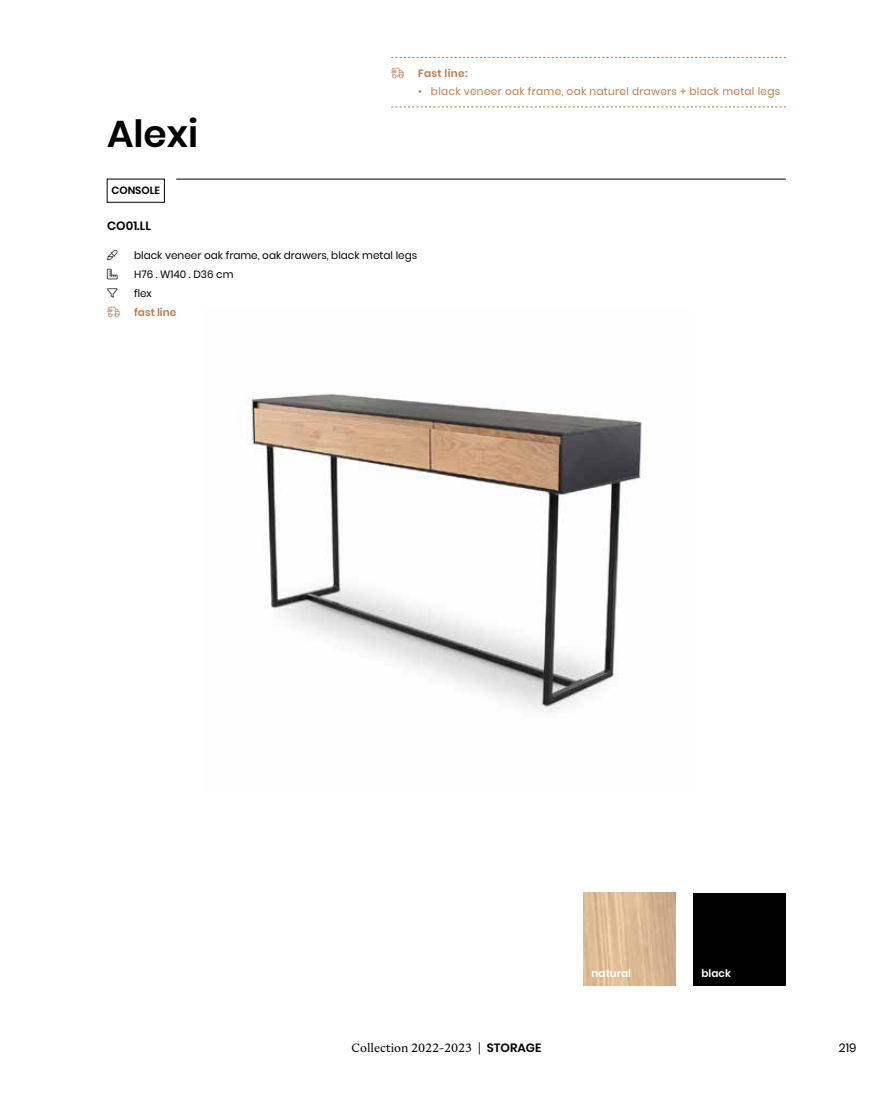
<style>
.page{position:relative;width:893px;height:1093px;background:#fff}
.page>*{position:absolute;margin:0;border:0;box-sizing:border-box;transform-origin:0 0}
.t1{font:600 37.5px "Poppins";color:#000}
.t2{font:12px "Nocturne Serif";color:#000}
.t3{font:600 12px "Poppins";color:#000}
.t4{font:12px "Poppins";color:#000}
.t5{font:10.5px/19.2px "Poppins";color:#000}
.t6{font:10.5px "Poppins";letter-spacing:.03em;color:#bb7b4b}
.t7{font:600 10.5px "Poppins";letter-spacing:.015em;color:#bb7b4b}
.t8{font:600 10.5px "Poppins";color:#fff}
.t9{font:600 10.5px "Poppins";color:#000}
.s1{font-family:"Poppins";font-weight:600}
</style>
<div class="page">
<div style="left:107px;top:179px;width:58px;height:24px;border:1px solid #000"></div>
<hr style="left:176px;top:179px;width:610px;height:1px;background:#000">
<img style="left:247px;top:393px;width:397px;height:320px">
<img style="left:583px;top:893px;width:93px;height:93px">
<div style="left:693px;top:893px;width:93px;height:93px;background:#000"></div>
<svg style="left:391px;top:107px;width:395px;height:1px"></svg>
<svg style="left:391px;top:57px;width:395px;height:1px"></svg>
<h1 class="t1" style="left:107px;top:112px;width:93px">Alexi</h1>
<p class="t7" style="left:418px;top:67px;width:51px">Fast line:</p>
<p class="t6" style="left:418px;top:85px;width:363px">• black veneer oak frame, oak naturel drawers + black metal legs</p>
<p class="t9" style="left:111px;top:185px;width:50px">CONSOLE</p>
<p class="t3" style="left:107px;top:219px;width:45px">CO01.LL</p>
<p class="t5" style="left:134px;top:245px;width:285px">black veneer oak frame, oak drawers, black metal legs<br>H76 . W140 . D36 cm<br>flex</p>
<p class="t7" style="left:134px;top:307px;width:44px">fast line</p>
<p class="t8" style="left:592px;top:967px;width:41px">natural</p>
<p class="t8" style="left:701px;top:967px;width:31px">black</p>
<p class="t2" style="left:352px;top:1039px;width:191px">Collection 2022-2023 | <span class="s1">STORAGE</span></p>
<p class="t4" style="left:839px;top:1040px;width:19px">219</p>
</div>
